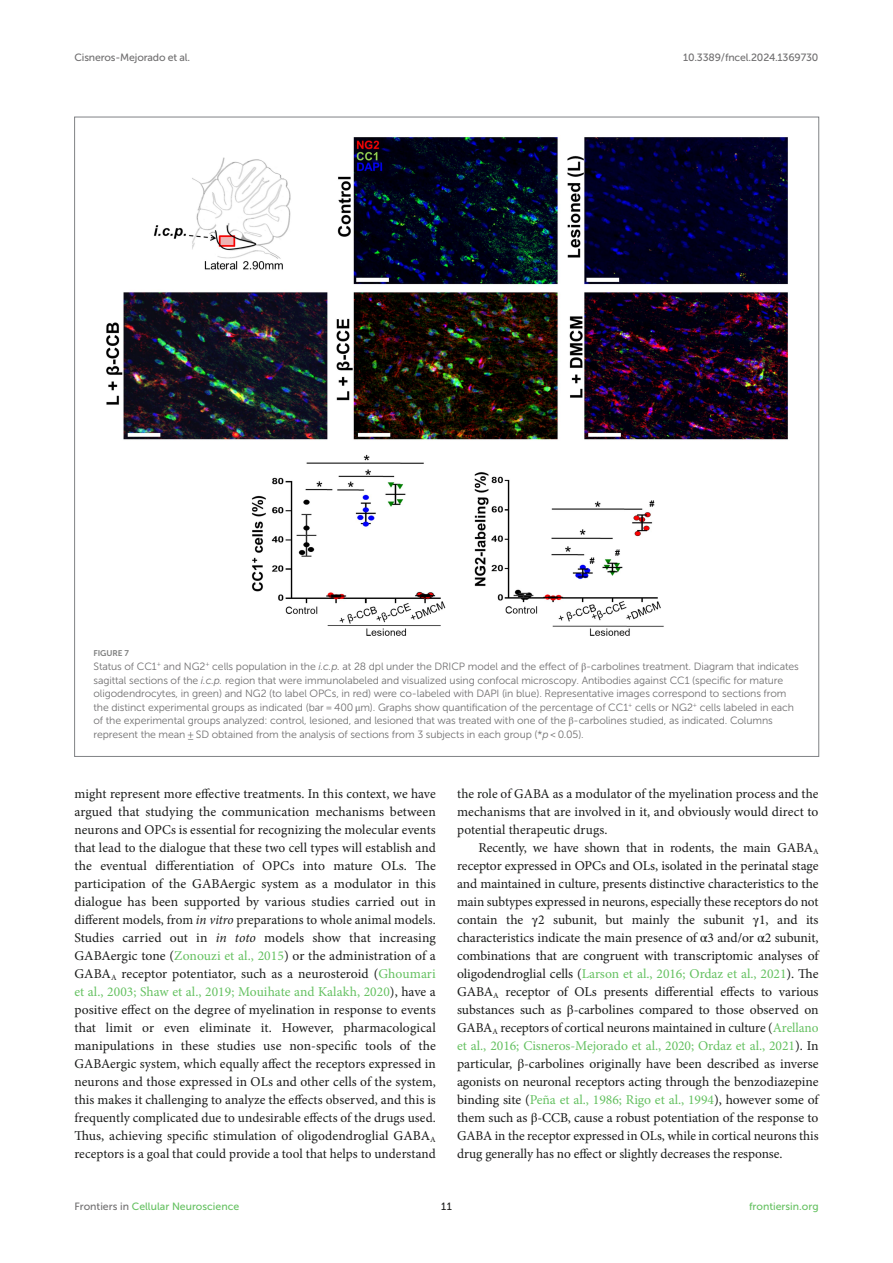
<style>
.page{position:relative;width:893px;height:1263px;background:#fff}
.page>*{position:absolute;margin:0;border:0;box-sizing:border-box;transform-origin:0 0}
.TEXT{font:13.5px/18px "Minion Pro";color:#1b1c1b;text-align:justify}
.FIG_LEG{font:10.5px/13.5px "Museo Sans 300";letter-spacing:-.01em;color:#706f70}
.t1{font:10.5px "Museo Sans 500";letter-spacing:-.015em;color:#706f70}
.t2{font:10.5px "Museo Sans 500";color:#65c161}
.t3{font:10.5px "Museo Sans 500";color:#1b1c1b}
.FIG_HD{font:8.25px "Museo Sans 700";letter-spacing:-.01em;color:#7e7f7f}
.s1{font-style:italic}
.s2{font-family:"STIX General"}
.s3{color:#65c161}
.s4{color:#706f70}
</style>
<div class="page">
<img style="left:106px;top:136px;width:682px;height:500px">
<p class="t1" style="left:74px;top:51px;width:117px">Cisneros-Mejorado et al.</p>
<p class="t1" style="left:683px;top:51px;width:137px">10.3389/fncel.2024.1369730</p>
<p class="FIG_HD" style="left:94px;top:649px;width:37px">FIGURE 7</p>
<p class="FIG_LEG" style="left:94px;top:660px;width:707px">Status of CC1<sup>+</sup> and NG2<sup>+</sup> cells population in the <span class="s1">i.c.p.</span> at 28 dpl under the DRICP model and the effect of <span class="s2">β</span>-carbolines treatment. Diagram that indicates sagittal sections of the <span class="s1">i.c.p.</span> region that were immunolabeled and visualized using confocal microscopy. Antibodies against CC1 (specific for mature oligodendrocytes, in green) and NG2 (to label OPCs, in red) were co-labeled with DAPI (in blue). Representative images correspond to sections from the distinct experimental groups as indicated (bar = 400 <span class="s2">μ</span>m). Graphs show quantification of the percentage of CC1<sup>+</sup> cells or NG2<sup>+</sup> cells labeled in each of the experimental groups analyzed: control, lesioned, and lesioned that was treated with one of the <span class="s2">β</span>-carbolines studied, as indicated. Columns represent the mean ± SD obtained from the analysis of sections from 3 subjects in each group (*<span class="s1">p</span> &lt; 0.05).</p>
<p class="TEXT" style="left:74px;top:785px;width:363px">might represent more effective treatments. In this context, we have argued that studying the communication mechanisms between neurons and OPCs is essential for recognizing the molecular events that lead to the dialogue that these two cell types will establish and the eventual differentiation of OPCs into mature OLs. The participation of the GABAergic system as a modulator in this dialogue has been supported by various studies carried out in different models, from <span class="s1">in vitro</span> preparations to whole animal models.<br>Studies carried out in <span class="s1">in toto</span> models show that increasing GABAergic tone (<span class="s3">Zonouzi et al., 2015</span>) or the administration of a GABA<sub>A</sub> receptor potentiator, such as a neurosteroid (<span class="s3">Ghoumari et al., 2003; Shaw et al., 2019; Mouihate and Kalakh, 2020</span>), have a positive effect on the degree of myelination in response to events that limit or even eliminate it. However, pharmacological manipulations in these studies use non-specific tools of the GABAergic system, which equally affect the receptors expressed in neurons and those expressed in OLs and other cells of the system, this makes it challenging to analyze the effects observed, and this is frequently complicated due to undesirable effects of the drugs used.<br>Thus, achieving specific stimulation of oligodendroglial GABA<sub>A </sub>receptors is a goal that could provide a tool that helps to understand</p>
<p class="TEXT" style="left:457px;top:785px;width:363px">the role of GABA as a modulator of the myelination process and the mechanisms that are involved in it, and obviously would direct to potential therapeutic drugs.</p>
<p class="TEXT" style="left:457px;top:839px;width:363px;text-indent:21px">Recently, we have shown that in rodents, the main GABA<sub>A </sub>receptor expressed in OPCs and OLs, isolated in the perinatal stage and maintained in culture, presents distinctive characteristics to the main subtypes expressed in neurons, especially these receptors do not contain the <span class="s2">γ</span>2 subunit, but mainly the subunit <span class="s2">γ</span>1, and its characteristics indicate the main presence of <span class="s2">α</span>3 and/or <span class="s2">α</span>2 subunit, combinations that are congruent with transcriptomic analyses of oligodendroglial cells (<span class="s3">Larson et al., 2016; Ordaz et al., 2021</span>). The GABA<sub>A</sub> receptor of OLs presents differential effects to various substances such as <span class="s2">β</span>-carbolines compared to those observed on GABA<sub>A</sub> receptors of cortical neurons maintained in culture (<span class="s3">Arellano et al., 2016; Cisneros-Mejorado et al., 2020; Ordaz et al., 2021</span>). In particular, <span class="s2">β</span>-carbolines originally have been described as inverse agonists on neuronal receptors acting through the benzodiazepine binding site (<span class="s3">Peña et al., 1986; Rigo et al., 1994</span>), however some of them such as <span class="s2">β</span>-CCB, cause a robust potentiation of the response to GABA in the receptor expressed in OLs, while in cortical neurons this drug generally has no effect or slightly decreases the response.</p>
<p class="t2" style="left:74px;top:1200px;width:166px"><span class="s4">Frontiers in</span> Cellular Neuroscience</p>
<p class="t3" style="left:441px;top:1200px;width:12px">11</p>
<p class="t2" style="left:749px;top:1200px;width:71px">frontiersin.org</p>
</div>
